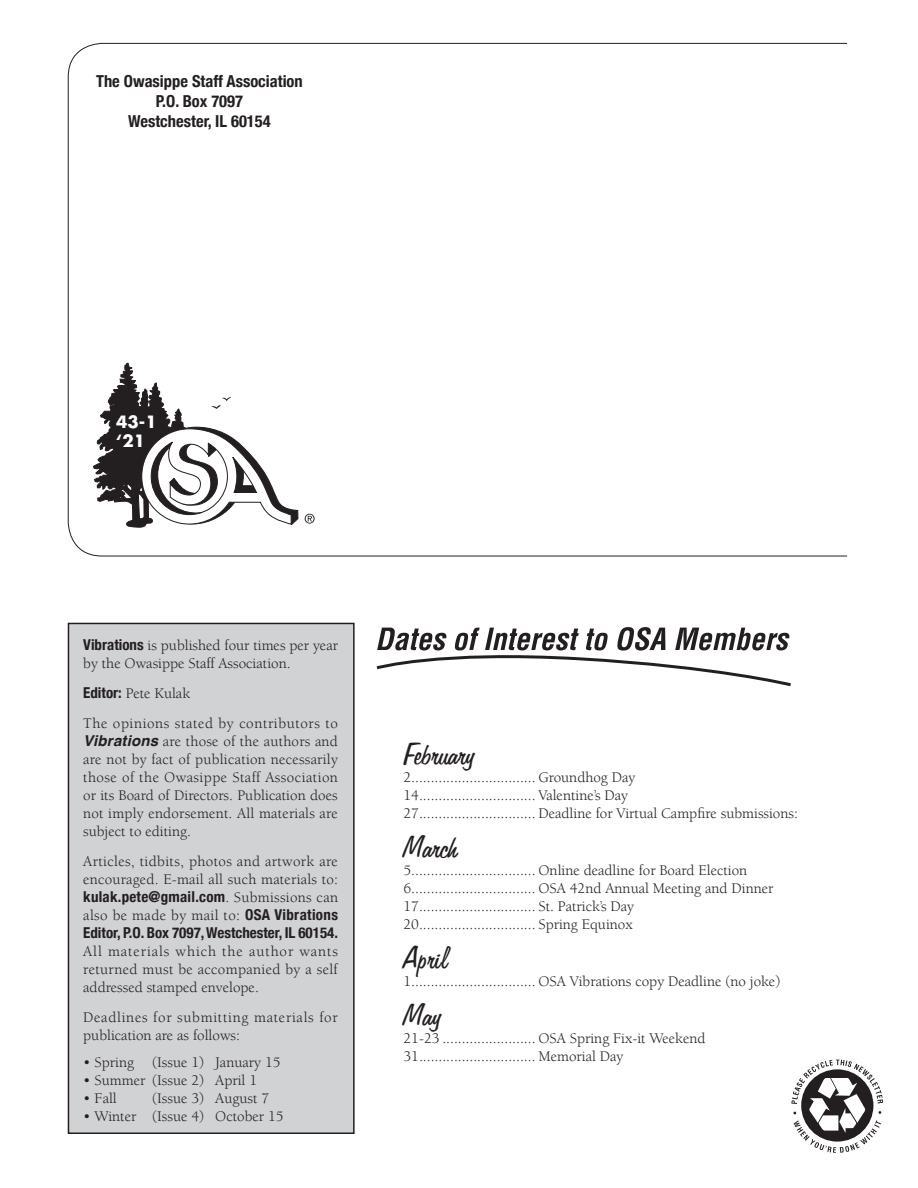
<style>
.page{position:relative;width:918px;height:1188px;background:#fff}
.page>*{position:absolute;margin:0;border:0;box-sizing:border-box;transform-origin:0 0}
.t1{font:36px "Freehand 575 BT Regular B";color:#231f20}
.t2{font:700 condensed 16.5px "Helvetica Neue";color:#231f20}
.t3{font:700 16.5px "Futura Std";color:#fff}
.t4{font:15px/18px "Berkeley LT";color:#231f20;text-align:justify}
.t5{font:15px/18px "Berkeley LT";letter-spacing:.045em;color:#231f20}
.s1{font-family:"Helvetica Neue";font-weight:700;font-stretch:condensed}
.s2{font-family:"Helvetica";font-weight:700;font-style:italic}
</style>
<div class="page">
<div style="left:68px;top:623px;width:286px;height:510px;background:#d1d2d4"></div>
<div style="left:68px;top:623px;width:287px;height:511px;border:2px solid #231f20"></div>
<svg style="left:68px;top:43px;width:779px;height:513px"></svg>
<svg style="left:377px;top:627px;width:414px;height:60px"></svg>
<svg style="left:93px;top:363px;width:206px;height:165px"></svg>
<svg style="left:305px;top:514px;width:9px;height:10px"></svg>
<svg style="left:791px;top:1060px;width:92px;height:93px"></svg>
<p class="t2" style="left:96px;top:67px;width:208px">The Owasippe Staff Association</p>
<p class="t2" style="left:156px;top:87px;width:89px">P.O. Box 7097</p>
<p class="t2" style="left:128px;top:107px;width:144px">Westchester, IL 60154</p>
<p class="t3" style="left:116px;top:411px;width:42px">43-1</p>
<p class="t3" style="left:116px;top:430px;width:30px">‘21</p>
<p class="t4" style="left:83px;top:636px;width:256px"><span class="s1">Vibrations</span> is published four times per year by the Owasippe Staff Association.</p>
<p class="t4" style="left:83px;top:684px;width:108px"><span class="s1">Editor:</span> Pete Kulak</p>
<p class="t4" style="left:83px;top:714px;width:256px">The opinions stated by contributors to <span class="s2">Vibrations</span> are those of the authors and are not by fact of publication necessarily those of the Owasippe Staff Association or its Board of Directors. Publication does not imply endorsement. All materials are subject to editing.</p>
<p class="t4" style="left:83px;top:852px;width:256px">Articles, tidbits, photos and artwork are encouraged. E-mail all such materials to: <span class="s1">kulak.pete@gmail.com</span>. Submissions can also be made by mail to: <span class="s1">OSA Vibrations Editor, P.O. Box 7097, Westchester, IL 60154.<br></span>All materials which the author wants returned must be accompanied by a self addressed stamped envelope.</p>
<p class="t5" style="left:83px;top:1008px;width:256px">Deadlines for submitting materials for publication are as follows:</p>
<p class="t4" style="left:83px;top:1053px;width:199px">• Spring (Issue 1) January 15</p>
<p class="t4" style="left:83px;top:1071px;width:175px">• Summer (Issue 2) April 1</p>
<p class="t4" style="left:83px;top:1089px;width:35px">• Fall</p>
<p class="t4" style="left:152px;top:1089px;width:118px">(Issue 3) August 7</p>
<p class="t4" style="left:83px;top:1107px;width:202px">• Winter (Issue 4) October 15</p>
<p class="t1" style="left:404px;top:735px;width:74px">February</p>
<p class="t4" style="left:404px;top:769px;width:233px">2................................ Groundhog Day</p>
<p class="t4" style="left:404px;top:787px;width:226px">14.............................. Valentine’s Day</p>
<p class="t4" style="left:404px;top:805px;width:396px">27.............................. Deadline for Virtual Campfire submissions:</p>
<p class="t1" style="left:404px;top:828px;width:56px">March</p>
<p class="t4" style="left:404px;top:862px;width:345px">5................................ Online deadline for Board Election</p>
<p class="t4" style="left:404px;top:880px;width:371px">6................................ OSA 42nd Annual Meeting and Dinner</p>
<p class="t4" style="left:404px;top:898px;width:232px">17.............................. St. Patrick’s Day</p>
<p class="t4" style="left:404px;top:916px;width:231px">20.............................. Spring Equinox</p>
<p class="t1" style="left:404px;top:939px;width:47px">April</p>
<p class="t4" style="left:404px;top:973px;width:378px">1................................ OSA Vibrations copy Deadline (no joke)</p>
<p class="t1" style="left:404px;top:996px;width:40px">May</p>
<p class="t4" style="left:404px;top:1030px;width:304px">21-23 ........................ OSA Spring Fix-it Weekend</p>
<p class="t4" style="left:404px;top:1048px;width:221px">31.............................. Memorial Day</p>
</div>
